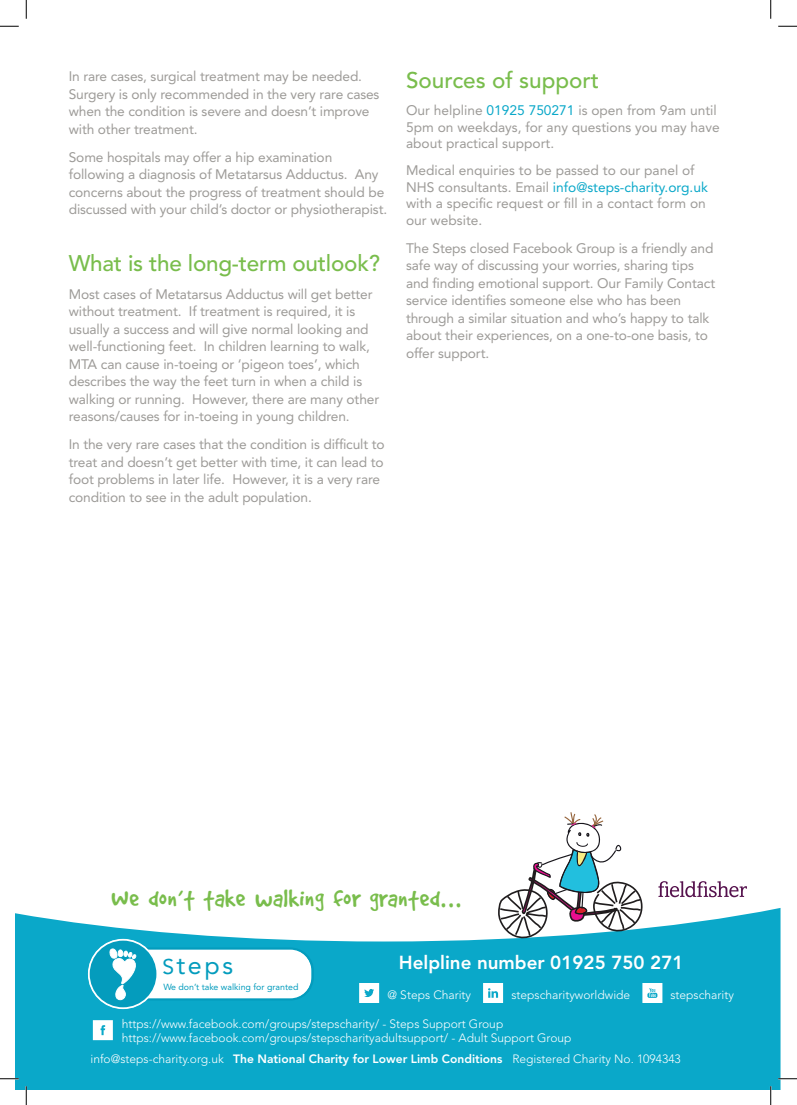
<style>
.page{position:relative;width:797px;height:1105px;background:#fff}
.page>*{position:absolute;margin:0;border:0;box-sizing:border-box;transform-origin:0 0}
.t1{font:27.5px "Toddler";color:#79bd4c}
.t2{font:25.25px "Avenir";color:#049cbd}
.t3{font:500 22.5px "Avenir";letter-spacing:-.01em;color:#79bd4c}
.t4{font:800 18.75px "Avenir";color:#fff}
.t5{font:13.75px/17.5px "Avenir";letter-spacing:-.01em;color:#9d9b98}
.t6{font:300 12px/14.5px "Avenir";color:#fff}
.t7{font:8.88px "Avenir";color:#049cbd}
.s1{color:#0aa8c9}
.s2{font-size:21.12px}
.s3{font-weight:800}
</style>
<div class="page">
<svg style="left:16px;top:908px;width:764px;height:181px;background:#27b2cf"></svg>
<div style="left:98px;top:948px;width:213px;height:51px;background:#fff;border-radius:22px"></div>
<div style="left:98px;top:947px;width:216px;height:53px;border:2px solid #049cbd;border-radius:22px"></div>
<div style="left:89px;top:940px;width:68px;height:68px;background:#049cbd;border-radius:50%"></div>
<div style="left:88px;top:939px;width:70px;height:70px;border:2px solid #fff;border-radius:50%"></div>
<svg style="left:109px;top:949px;width:28px;height:51px"></svg>
<svg style="left:497px;top:812px;width:152px;height:129px"></svg>
<svg style="left:658px;top:881px;width:89px;height:16px"></svg>
<svg style="left:93px;top:1020px;width:20px;height:20px"></svg>
<svg style="left:359px;top:983px;width:20px;height:20px"></svg>
<svg style="left:483px;top:983px;width:20px;height:20px"></svg>
<svg style="left:642px;top:983px;width:20px;height:20px"></svg>
<svg style="left:0;top:25px;width:19px;height:2px"></svg>
<svg style="left:778px;top:25px;width:19px;height:2px"></svg>
<svg style="left:0;top:1078px;width:19px;height:1px"></svg>
<svg style="left:778px;top:1078px;width:19px;height:1px"></svg>
<svg style="left:25px;top:0;width:2px;height:19px"></svg>
<svg style="left:25px;top:1086px;width:2px;height:19px"></svg>
<svg style="left:770px;top:0;width:1px;height:19px"></svg>
<svg style="left:770px;top:1086px;width:1px;height:19px"></svg>
<p class="t5" style="left:69px;top:68px;width:312px">In rare cases, surgical treatment may be needed.<br>Surgery is only recommended in the very rare cases when the condition is severe and doesn’t improve with other treatment.</p>
<p class="t5" style="left:69px;top:148px;width:320px">Some hospitals may offer a hip examination following a diagnosis of Metatarsus Adductus. Any concerns about the progress of treatment should be discussed with your child’s doctor or physiotherapist.</p>
<h3 class="t3" style="left:69px;top:250px;width:313px">What is the long-term outlook?</h3>
<p class="t5" style="left:69px;top:285px;width:312px">Most cases of Metatarsus Adductus will get better without treatment. If treatment is required, it is usually a success and will give normal looking and well-functioning feet. In children learning to walk, MTA can cause in-toeing or ‘pigeon toes’, which describes the way the feet turn in when a child is walking or running. However, there are many other reasons/causes for in-toeing in young children.</p>
<p class="t5" style="left:69px;top:436px;width:317px">In the very rare cases that the condition is difficult to treat and doesn’t get better with time, it can lead to foot problems in later life. However, it is a very rare condition to see in the adult population.</p>
<h3 class="t3" style="left:406px;top:67px;width:195px">Sources of support</h3>
<p class="t5" style="left:406px;top:102px;width:315px;line-height:16.5px">Our helpline <span class="s1">01925 750271</span> is open from 9am until<br>5pm on weekdays, for any questions you may have about practical support.</p>
<p class="t5" style="left:406px;top:162px;width:303px;line-height:16.5px">Medical enquiries to be passed to our panel of NHS consultants. Email <span class="s1">info@steps-charity.org.uk </span>with a specific request or fill in a contact form on our website.</p>
<p class="t5" style="left:406px;top:239px;width:310px">The Steps closed Facebook Group is a friendly and safe way of discussing your worries, sharing tips and finding emotional support. Our Family Contact service identifies someone else who has been through a similar situation and who’s happy to talk about their experiences, on a one-to-one basis, to offer support.</p>
<h1 class="t1" style="left:111px;top:883px;width:352px">We don’t take walking for granted...</h1>
<h2 class="t2" style="left:163px;top:945px;width:72px"><span class="s2">S</span>teps</h2>
<h3 class="t4" style="left:399px;top:951px;width:286px">Helpline number 01925 750 271</h3>
<p class="t6" style="left:122px;top:1016px;width:451px">https://www.facebook.com/groups/stepscharity/ - Steps Support Group https://www.facebook.com/groups/stepscharityadultsupport/ - Adult Support Group</p>
<p class="t7" style="left:163px;top:979px;width:136px">We don’t take walking for granted</p>
<p class="t6" style="left:387px;top:987px;width:85px">@ Steps Charity</p>
<p class="t6" style="left:511px;top:987px;width:120px">stepscharityworldwide</p>
<p class="t6" style="left:670px;top:987px;width:65px">stepscharity</p>
<p class="t6" style="left:90px;top:1052px;width:592px">info@steps-charity.org.uk <span class="s3">The National Charity for Lower Limb Conditions</span> Registered Charity No. 1094343</p>
</div>
